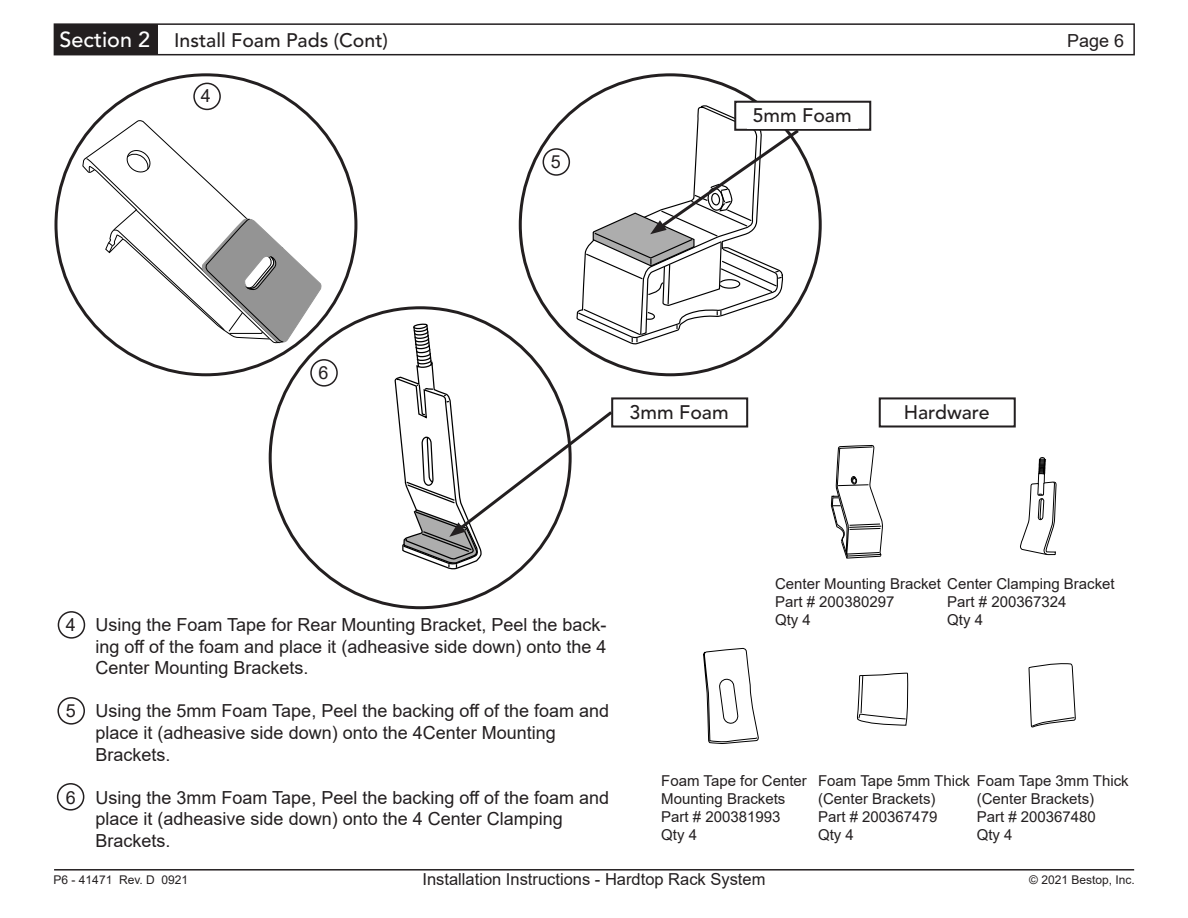
<style>
.page{position:relative;width:1188px;height:918px;background:#fff}
.page>*{position:absolute;margin:0;border:0;box-sizing:border-box;transform-origin:0 0}
.t1{font:500 19.5px "Avenir LT Std";color:#231f20}
.t2{font:18px/21.6px "Arial";color:#231f20}
.t3{font:16.5px "Arial";color:#231f20}
.t4{font:15px "Arial";color:#231f20}
.t5{font:12px "Arial";color:#231f20}
.s1{font-size:21.6px;color:#fff}
</style>
<div class="page">
<div style="left:54px;top:23px;width:1081px;height:32px;border:2px solid #231f20"></div>
<hr style="left:54px;top:869px;width:1080px;height:2px;background:#231f20">
<div style="left:54px;top:24px;width:103px;height:31px;background:#231f20"></div>
<div style="left:879px;top:397px;width:137px;height:31px;border:2px solid #231f20"></div>
<div style="left:58px;top:611px;width:27px;height:28px;border:2px solid #231f20;border-radius:50%"></div>
<div style="left:57px;top:697px;width:28px;height:28px;border:2px solid #231f20;border-radius:50%"></div>
<svg style="left:83px;top:120px;width:234px;height:197px"></svg>
<svg style="left:86px;top:149px;width:236px;height:194px"></svg>
<svg style="left:576px;top:98px;width:208px;height:29px"></svg>
<div style="left:193px;top:83px;width:28px;height:27px;border:2px solid #231f20;border-radius:50%"></div>
<div style="left:310px;top:359px;width:28px;height:28px;border:2px solid #231f20;border-radius:50%"></div>
<div style="left:735px;top:102px;width:135px;height:28px;background:#fff"></div>
<div style="left:734px;top:101px;width:137px;height:30px;border:2px solid #231f20"></div>
<svg style="left:394px;top:127px;width:408px;height:444px"></svg>
<div style="left:57px;top:783px;width:27px;height:28px;border:2px solid #231f20;border-radius:50%"></div>
<svg style="left:831px;top:445px;width:52px;height:113px"></svg>
<svg style="left:703px;top:648px;width:56px;height:96px"></svg>
<svg style="left:1029px;top:663px;width:47px;height:65px"></svg>
<svg style="left:857px;top:673px;width:51px;height:53px"></svg>
<svg style="left:1020px;top:457px;width:36px;height:98px"></svg>
<p class="t1" style="left:60px;top:29px;width:330px"><span class="s1">Section 2</span> Install Foam Pads (Cont)</p>
<p class="t2" style="left:1067px;top:29px;width:59px">Page 6</p>
<p class="t2" style="left:201px;top:85px;width:12px">4</p>
<p class="t2" style="left:551px;top:151px;width:12px">5</p>
<p class="t1" style="left:753px;top:104px;width:101px">5mm Foam</p>
<p class="t2" style="left:318px;top:362px;width:12px">6</p>
<p class="t1" style="left:630px;top:401px;width:101px">3mm Foam</p>
<p class="t1" style="left:904px;top:401px;width:87px">Hardware</p>
<p class="t2" style="left:66px;top:614px;width:12px">4</p>
<p class="t2" style="left:66px;top:700px;width:12px">5</p>
<p class="t2" style="left:66px;top:787px;width:12px">6</p>
<p class="t2" style="left:96px;top:614px;width:512px;text-align:justify">Using the Foam Tape for Rear Mounting Bracket, Peel the back&shy;ing off of the foam and place it (adheasive side down) onto the 4<br>Center Mounting Brackets.</p>
<p class="t2" style="left:96px;top:700px;width:515px">Using the 5mm Foam Tape, Peel the backing off of the foam and place it (adheasive side down) onto the 4Center Mounting</p>
<p class="t2" style="left:96px;top:743px;width:77px">Brackets.</p>
<p class="t2" style="left:96px;top:787px;width:515px">Using the 3mm Foam Tape, Peel the backing off of the foam and place it (adheasive side down) onto the 4 Center Clamping</p>
<p class="t2" style="left:96px;top:830px;width:77px">Brackets.</p>
<p class="t4" style="left:775px;top:573px;width:341px">Center Mounting Bracket Center Clamping Bracket</p>
<p class="t4" style="left:775px;top:591px;width:121px">Part # 200380297</p>
<p class="t4" style="left:775px;top:609px;width:37px">Qty 4</p>
<p class="t4" style="left:947px;top:591px;width:121px">Part # 200367324</p>
<p class="t4" style="left:947px;top:609px;width:37px">Qty 4</p>
<p class="t4" style="left:661px;top:770px;width:147px">Foam Tape for Center</p>
<p class="t4" style="left:661px;top:788px;width:126px">Mounting Brackets</p>
<p class="t4" style="left:661px;top:806px;width:121px">Part # 200381993</p>
<p class="t4" style="left:661px;top:824px;width:37px">Qty 4</p>
<p class="t4" style="left:818px;top:771px;width:312px">Foam Tape 5mm Thick Foam Tape 3mm Thick</p>
<p class="t4" style="left:977px;top:788px;width:119px">(Center Brackets)</p>
<p class="t4" style="left:977px;top:806px;width:121px">Part # 200367480</p>
<p class="t4" style="left:977px;top:824px;width:37px">Qty 4</p>
<p class="t4" style="left:818px;top:789px;width:119px">(Center Brackets)</p>
<p class="t4" style="left:818px;top:807px;width:121px">Part # 200367479</p>
<p class="t4" style="left:818px;top:825px;width:37px">Qty 4</p>
<p class="t5" style="left:54px;top:871px;width:136px">P6 - 41471 Rev. D 0921</p>
<p class="t3" style="left:423px;top:868px;width:344px">Installation Instructions - Hardtop Rack System</p>
<p class="t5" style="left:1029px;top:871px;width:107px">© 2021 Bestop, Inc.</p>
</div>
